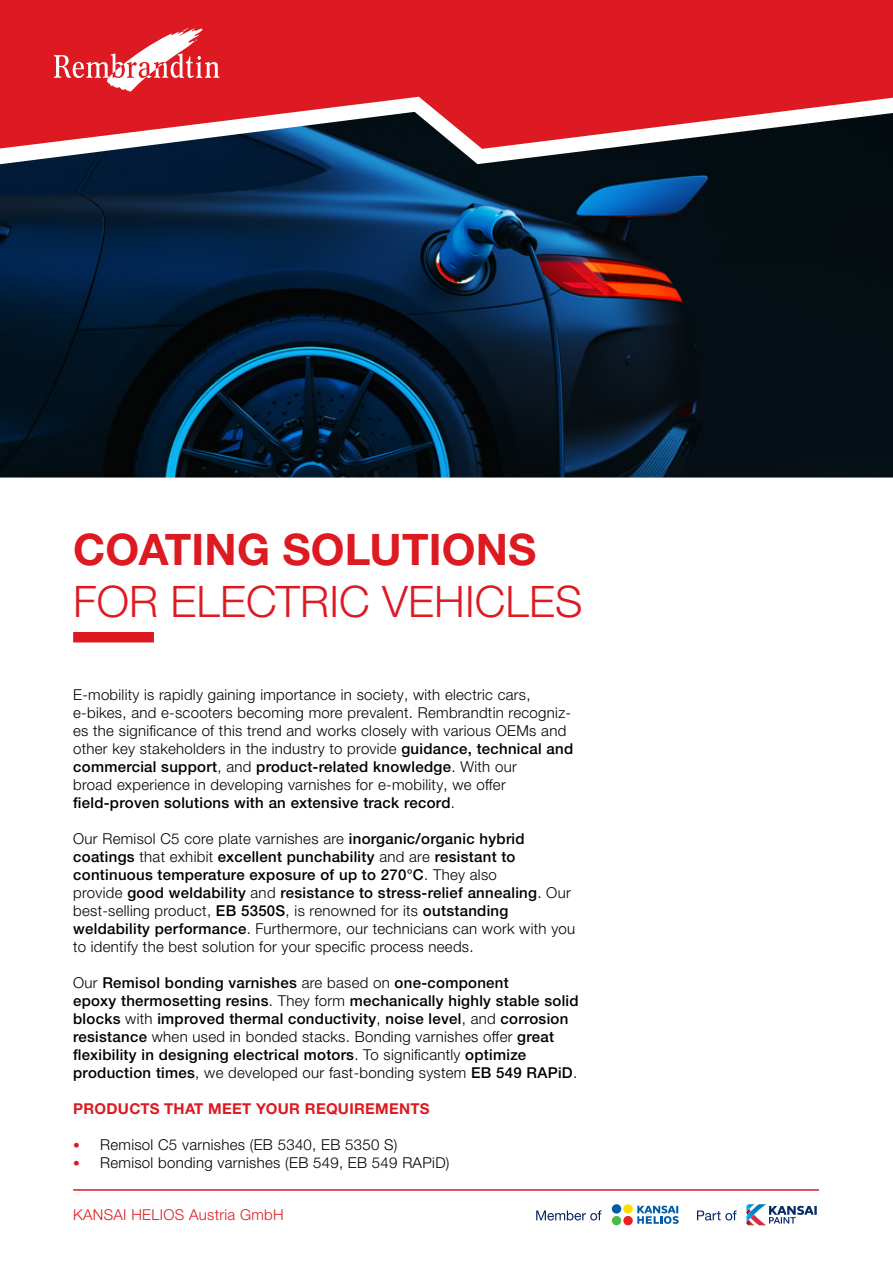
<style>
.page{position:relative;width:893px;height:1263px;background:#fff}
.page>*{position:absolute;margin:0;border:0;box-sizing:border-box;transform-origin:0 0}
.Paragraph_Style_1{font:300 43.5px "Helvetica Neue LTW1 G";letter-spacing:.005em;color:#dd1a21}
.t1{font:700 43.5px "Helvetica Neue LTW1 G";letter-spacing:.005em;color:#dd1a21}
.t2{font:300 15px/18px "Helvetica Neue LTW1 G";letter-spacing:.02em;color:#000}
.t3{font:500 15px/18px "Helvetica Neue LTW1 G";letter-spacing:.02em;color:#000}
.t4{font:700 15px "Helvetica Neue LTW1 G";letter-spacing:.02em;color:#dd1a21}
.t5{font:300 15px "Helvetica Neue LTW1 G";letter-spacing:.02em;color:#dd1a21}
.s1{font-weight:500}
.s2{font-weight:300}
.s3{font-size:13.5px;color:#dd1a21}
</style>
<div class="page">
<div style="left:0;top:0;width:893px;height:112px;background:#dd1a21"></div>
<img style="left:0;top:112px;width:893px;height:365px">
<svg style="left:54px;top:28px;width:165px;height:64px"></svg>
<hr style="left:73px;top:1189px;width:746px;height:2px;background:#dd1a21">
<div style="left:73px;top:632px;width:81px;height:10px;background:#dd1a21"></div>
<svg style="left:697px;top:1210px;width:40px;height:10px"></svg>
<svg style="left:536px;top:1210px;width:65px;height:10px"></svg>
<div style="left:623px;top:1204px;width:10px;height:9px;background:#fd0;border-radius:50%"></div>
<div style="left:623px;top:1216px;width:10px;height:9px;background:#ed1d24;border-radius:50%"></div>
<div style="left:612px;top:1204px;width:9px;height:9px;background:#005baa;border-radius:50%"></div>
<div style="left:612px;top:1216px;width:9px;height:9px;background:#50b848;border-radius:50%"></div>
<svg style="left:637px;top:1205px;width:42px;height:19px"></svg>
<svg style="left:746px;top:1204px;width:71px;height:21px"></svg>
<p class="t1" style="left:73px;top:523px;width:465px">COATING SOLUTIONS</p>
<p class="Paragraph_Style_1" style="left:73px;top:575px;width:511px">FOR ELECTRIC VEHICLES</p>
<p class="t2" style="left:73px;top:686px;width:502px">E-mobility is rapidly gaining importance in society, with electric cars, e-bikes, and e-scooters becoming more prevalent. Rembrandtin recogniz&shy;es the significance of this trend and works closely with various OEMs and other key stakeholders in the industry to provide <span class="s1">guidance, technical and commercial support</span>, and <span class="s1">product-related knowledge</span>. With our</p>
<p class="t2" style="left:73px;top:776px;width:434px">broad experience in developing varnishes for e-mobility, we offer <span class="s1">field-proven solutions with an extensive track record</span>.</p>
<p class="t2" style="left:73px;top:830px;width:453px">Our Remisol C5 core plate varnishes are <span class="s1">inorganic/organic hybrid</span></p>
<p class="t3" style="left:73px;top:848px;width:444px">coatings <span class="s2">that exhibit</span> excellent punchability <span class="s2">and are</span> resistant to</p>
<p class="t3" style="left:73px;top:866px;width:425px">continuous temperature exposure of up to 270°C<span class="s2">. They also</span></p>
<p class="t3" style="left:73px;top:884px;width:499px"><span class="s2">provide</span> good weldability <span class="s2">and</span> resistance to stress-relief annealing<span class="s2">. Our best-selling product,</span> EB 5350S<span class="s2">, is renowned for its</span> outstanding</p>
<p class="t2" style="left:73px;top:920px;width:504px"><span class="s1">weldability performance</span>. Furthermore, our technicians can work with you to identify the best solution for your specific process needs.</p>
<p class="t3" style="left:73px;top:974px;width:437px"><span class="s2">Our</span> Remisol bonding varnishes <span class="s2">are based on</span> one-component</p>
<p class="t3" style="left:73px;top:992px;width:507px">epoxy thermosetting resins<span class="s2">. They form</span> mechanically highly stable solid blocks <span class="s2">with</span> improved thermal conductivity<span class="s2">,</span> noise level<span class="s2">, and</span> corrosion resistance <span class="s2">when used in bonded stacks. Bonding varnishes offer</span> great flexibility in designing electrical motors<span class="s2">. To significantly</span> optimize</p>
<p class="t2" style="left:73px;top:1064px;width:506px"><span class="s1">production times</span>, we developed our fast-bonding system <span class="s1">EB 549 RAPiD</span>.</p>
<p class="t4" style="left:73px;top:1100px;width:358px">PRODUCTS THAT MEET YOUR REQUIREMENTS</p>
<p class="t2" style="left:73px;top:1136px;width:326px"><span class="s3">•</span> Remisol C5 varnishes (EB 5340, EB 5350 S)</p>
<p class="t2" style="left:73px;top:1154px;width:378px"><span class="s3">•</span> Remisol bonding varnishes (EB 549, EB 549 RAPiD)</p>
<p class="t5" style="left:73px;top:1205px;width:212px">KANSAI HELIOS Austria GmbH</p>
</div>
